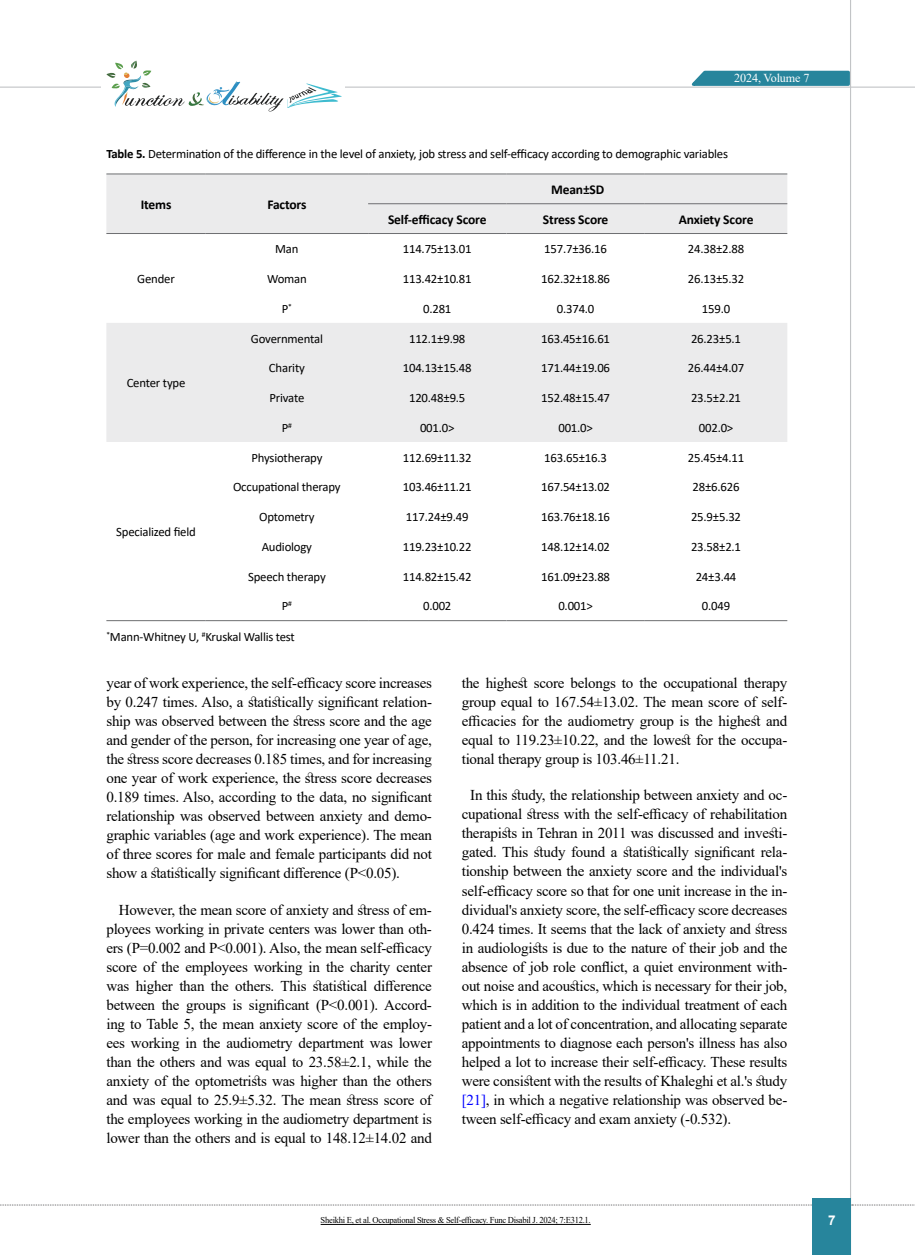
<style>
.page{position:relative;width:915px;height:1255px;background:#fff}
.page>*{position:absolute;margin:0;border:0;box-sizing:border-box;transform-origin:0 0}
.t1{font:15px/19px "Times New Roman";letter-spacing:-.015em;color:#000;text-align:justify}
.t2{font:700 13.5px "Calibri";letter-spacing:-.01em;color:#000}
.t3{font:700 13.5px "Arial";color:#fff}
.t4{font:12.75px "Calibri";letter-spacing:-.015em;color:#000}
.t5{font:12.15px "Times New Roman";letter-spacing:-.01em;color:#fff}
.t6{font:9px "Times New Roman";letter-spacing:-.03em;color:#000;scale:.95 1}
.t7{font:7.5px "Calibri";color:#000}
.s1{font-weight:700}
.s2{color:#00f}
</style>
<div class="page">
<hr style="left:849px;top:0;width:1px;height:1254px;background:#c2c4c6">
<hr style="left:0;top:87px;width:914px;height:1px;background:#c2c4c6">
<svg style="left:0;top:1204px;width:812px;height:1px"></svg>
<svg style="left:851px;top:1204px;width:64px;height:1px"></svg>
<svg style="left:686px;top:69px;width:165px;height:18px"></svg>
<div style="left:812px;top:1198px;width:38px;height:56px;background:#27859c"></div>
<div style="left:101px;top:57px;width:243px;height:55px;background:#fff"></div>
<svg style="left:106px;top:61px;width:235px;height:51px"></svg>
<svg style="left:106px;top:174px;width:681px;height:268px;fill:#ebebec"></svg>
<hr style="left:106px;top:620px;width:100px;height:1px;background:#6d6e71">
<hr style="left:644px;top:620px;width:143px;height:1px;background:#6d6e71">
<hr style="left:506px;top:620px;width:138px;height:1px;background:#6d6e71">
<hr style="left:368px;top:620px;width:138px;height:1px;background:#6d6e71">
<hr style="left:206px;top:620px;width:162px;height:1px;background:#6d6e71">
<hr style="left:644px;top:173px;width:143px;height:1px;background:#6d6e71">
<hr style="left:506px;top:173px;width:138px;height:1px;background:#6d6e71">
<hr style="left:368px;top:173px;width:138px;height:1px;background:#6d6e71">
<hr style="left:644px;top:203px;width:143px;height:1px;background:#6d6e71">
<hr style="left:506px;top:203px;width:138px;height:1px;background:#6d6e71">
<hr style="left:368px;top:203px;width:138px;height:1px;background:#6d6e71">
<hr style="left:206px;top:173px;width:162px;height:1px;background:#6d6e71">
<hr style="left:106px;top:173px;width:100px;height:1px;background:#6d6e71">
<hr style="left:206px;top:233px;width:162px;height:1px;background:#6d6e71">
<hr style="left:106px;top:233px;width:100px;height:1px;background:#6d6e71">
<hr style="left:644px;top:233px;width:143px;height:1px;background:#6d6e71">
<hr style="left:506px;top:233px;width:138px;height:1px;background:#6d6e71">
<hr style="left:368px;top:233px;width:138px;height:1px;background:#6d6e71">
<hr style="left:320px;top:1224px;width:270px;height:1px;background:#000">
<p class="t5" style="left:734px;top:69px;width:77px">2024, Volume 7</p>
<p class="t4" style="left:106px;top:145px;width:623px"><span class="s1">Table 5.</span> Determination of the difference in the level of anxiety, job stress and self-efficacy according to demographic variables</p>
<p class="t2" style="left:551px;top:180px;width:55px">Mean±SD</p>
<p class="t2" style="left:141px;top:195px;width:32px">Items</p>
<p class="t2" style="left:267px;top:195px;width:41px">Factors</p>
<p class="t2" style="left:388px;top:210px;width:100px">Self-efficacy Score</p>
<p class="t2" style="left:542px;top:210px;width:67px">Stress Score</p>
<p class="t2" style="left:678px;top:210px;width:76px">Anxiety Score</p>
<p class="t4" style="left:275px;top:240px;width:25px">Man</p>
<p class="t4" style="left:402px;top:240px;width:70px">114.75±13.01</p>
<p class="t4" style="left:544px;top:240px;width:64px">157.7±36.16</p>
<p class="t4" style="left:687px;top:240px;width:58px">24.38±2.88</p>
<p class="t4" style="left:137px;top:270px;width:39px">Gender</p>
<p class="t4" style="left:267px;top:270px;width:41px">Woman</p>
<p class="t4" style="left:402px;top:270px;width:70px">113.42±10.81</p>
<p class="t4" style="left:541px;top:270px;width:70px">162.32±18.86</p>
<p class="t4" style="left:687px;top:270px;width:58px">26.13±5.32</p>
<p class="t4" style="left:282px;top:299px;width:8px">P</p>
<p class="t4" style="left:423px;top:299px;width:30px">0.281</p>
<p class="t4" style="left:556px;top:299px;width:39px">0.374.0</p>
<p class="t4" style="left:701px;top:299px;width:30px">159.0</p>
<p class="t7" style="left:288px;top:301px;width:5px">*</p>
<p class="t4" style="left:251px;top:329px;width:73px">Governmental</p>
<p class="t4" style="left:409px;top:329px;width:58px">112.1±9.98</p>
<p class="t4" style="left:541px;top:329px;width:70px">163.45±16.61</p>
<p class="t4" style="left:690px;top:329px;width:52px">26.23±5.1</p>
<p class="t4" style="left:127px;top:374px;width:60px">Center type</p>
<p class="t4" style="left:269px;top:359px;width:37px">Charity</p>
<p class="t4" style="left:402px;top:359px;width:70px">104.13±15.48</p>
<p class="t4" style="left:541px;top:359px;width:70px">171.44±19.06</p>
<p class="t4" style="left:687px;top:359px;width:58px">26.44±4.07</p>
<p class="t4" style="left:269px;top:389px;width:36px">Private</p>
<p class="t4" style="left:409px;top:389px;width:58px">120.48±9.5</p>
<p class="t4" style="left:541px;top:389px;width:70px">152.48±15.47</p>
<p class="t4" style="left:690px;top:389px;width:52px">23.5±2.21</p>
<p class="t4" style="left:282px;top:419px;width:8px">P</p>
<p class="t4" style="left:420px;top:419px;width:36px">001.0&gt;</p>
<p class="t4" style="left:558px;top:419px;width:36px">001.0&gt;</p>
<p class="t4" style="left:698px;top:419px;width:36px">002.0&gt;</p>
<p class="t7" style="left:288px;top:420px;width:5px">#</p>
<p class="t4" style="left:251px;top:448px;width:73px">Physiotherapy</p>
<p class="t4" style="left:402px;top:448px;width:70px">112.69±11.32</p>
<p class="t4" style="left:544px;top:448px;width:64px">163.65±16.3</p>
<p class="t4" style="left:687px;top:448px;width:58px">25.45±4.11</p>
<p class="t4" style="left:233px;top:478px;width:109px">Occupational therapy</p>
<p class="t4" style="left:402px;top:478px;width:70px">103.46±11.21</p>
<p class="t4" style="left:541px;top:478px;width:70px">167.54±13.02</p>
<p class="t4" style="left:692px;top:478px;width:49px">28±6.626</p>
<p class="t4" style="left:259px;top:508px;width:57px">Optometry</p>
<p class="t4" style="left:406px;top:508px;width:64px">117.24±9.49</p>
<p class="t4" style="left:541px;top:508px;width:70px">163.76±18.16</p>
<p class="t4" style="left:690px;top:508px;width:52px">25.9±5.32</p>
<p class="t4" style="left:262px;top:538px;width:52px">Audiology</p>
<p class="t4" style="left:402px;top:538px;width:70px">119.23±10.22</p>
<p class="t4" style="left:541px;top:538px;width:70px">148.12±14.02</p>
<p class="t4" style="left:690px;top:538px;width:52px">23.58±2.1</p>
<p class="t4" style="left:248px;top:567px;width:79px">Speech therapy</p>
<p class="t4" style="left:402px;top:567px;width:70px">114.82±15.42</p>
<p class="t4" style="left:541px;top:567px;width:70px">161.09±23.88</p>
<p class="t4" style="left:695px;top:567px;width:42px">24±3.44</p>
<p class="t4" style="left:282px;top:597px;width:8px">P</p>
<p class="t4" style="left:423px;top:597px;width:30px">0.002</p>
<p class="t4" style="left:558px;top:597px;width:36px">0.001&gt;</p>
<p class="t4" style="left:701px;top:597px;width:30px">0.049</p>
<p class="t4" style="left:116px;top:523px;width:81px">Specialized field</p>
<p class="t7" style="left:288px;top:598px;width:5px">#</p>
<p class="t4" style="left:106px;top:628px;width:190px"><sup>*</sup>Mann-Whitney U, <sup>#</sup>Kruskal Wallis test</p>
<p class="t1" style="left:106px;top:673px;width:327px">year of work experience, the self-efficacy score increases by 0.247 times. Also, a statistically significant relation&shy;ship was observed between the stress score and the age and gender of the person, for increasing one year of age, the stress score decreases 0.185 times, and for increasing one year of work experience, the stress score decreases 0.189 times. Also, according to the data, no significant relationship was observed between anxiety and demo&shy;graphic variables (age and work experience). The mean of three scores for male and female participants did not show a statistically significant difference (P&lt;0.05).</p>
<p class="t1" style="left:106px;top:899px;width:327px;text-indent:12px">However, the mean score of anxiety and stress of em&shy;ployees working in private centers was lower than oth&shy;ers (P=0.002 and P&lt;0.001). Also, the mean self-efficacy score of the employees working in the charity center was higher than the others. This statistical difference between the groups is significant (P&lt;0.001). Accord&shy;ing to Table 5, the mean anxiety score of the employ&shy;ees working in the audiometry department was lower than the others and was equal to 23.58±2.1, while the anxiety of the optometrists was higher than the others and was equal to 25.9±5.32. The mean stress score of the employees working in the audiometry department is lower than the others and is equal to 148.12±14.02 and</p>
<p class="t1" style="left:461px;top:673px;width:327px">the highest score belongs to the occupational therapy group equal to 167.54±13.02. The mean score of self&shy;efficacies for the audiometry group is the highest and equal to 119.23±10.22, and the lowest for the occupa&shy;tional therapy group is 103.46±11.21.</p>
<p class="t1" style="left:461px;top:785px;width:327px;text-indent:9px">In this study, the relationship between anxiety and oc&shy;cupational stress with the self-efficacy of rehabilitation therapists in Tehran in 2011 was discussed and investi&shy;gated. This study found a statistically significant rela&shy;tionship between the anxiety score and the individual's self-efficacy score so that for one unit increase in the in&shy;dividual's anxiety score, the self-efficacy score decreases 0.424 times. It seems that the lack of anxiety and stress in audiologists is due to the nature of their job and the absence of job role conflict, a quiet environment with&shy;out noise and acoustics, which is necessary for their job, which is in addition to the individual treatment of each patient and a lot of concentration, and allocating separate appointments to diagnose each person's illness has also helped a lot to increase their self-efficacy. These results were consistent with the results of Khaleghi et al.'s study <span class="s2">[21]</span>, in which a negative relationship was observed be&shy;tween self-efficacy and exam anxiety (-0.532).</p>
<p class="t6" style="left:320px;top:1213px;width:286px">Sheikhi E, et al. Occupational Stress &amp; Self-efficacy. Func Disabil J. 2024; 7:E312.1.</p>
<p class="t3" style="left:827px;top:1210px;width:9px">7</p>
</div>
